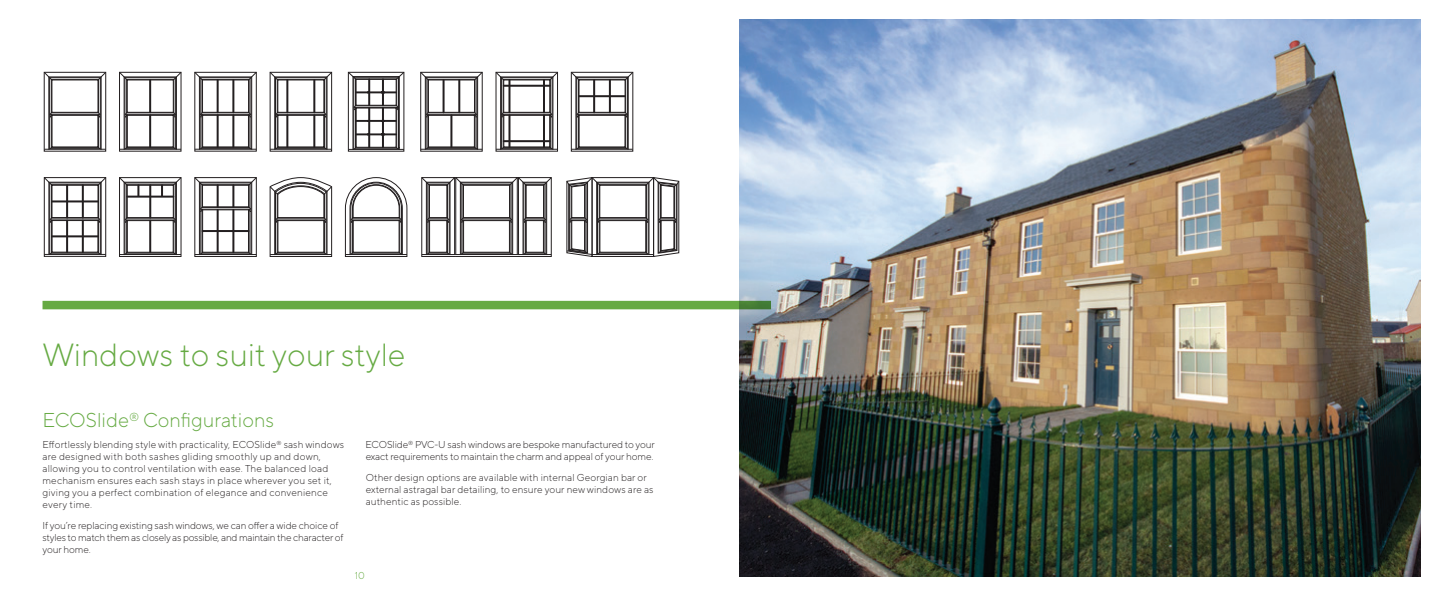
<style>
.page{position:relative;width:1440px;height:596px;background:#fff}
.page>*{position:absolute;margin:0;border:0;box-sizing:border-box;transform-origin:0 0}
.t1{font:300 32px "TT Norms Pro";color:#66aa43}
.t2{font:300 20px "TT Norms Pro";color:#66aa43}
.t3{font:300 10px/12px "TT Norms Pro";letter-spacing:.01em;color:#231f20}
.t4{font:300 10px/12px "TT Norms Pro";letter-spacing:-.02em;color:#231f20}
.t5{font:300 10px/12px "TT Norms Pro";letter-spacing:-.01em;color:#231f20}
.t6{font:300 10px "TT Norms Pro";color:#66aa43}
</style>
<div class="page">
<img style="left:740px;top:20px;width:680px;height:555px">
<svg style="left:98px;top:74px;width:6px;height:6px"></svg>
<svg style="left:46px;top:74px;width:7px;height:7px"></svg>
<div style="left:51px;top:114px;width:48px;height:34px;border:1px solid #231f20"></div>
<div style="left:51px;top:79px;width:48px;height:34px;border:1px solid #231f20"></div>
<div style="left:49px;top:77px;width:52px;height:72px;border:1px solid #231f20"></div>
<div style="left:44px;top:72px;width:62px;height:79px;border:1px solid #231f20"></div>
<svg style="left:495px;top:72px;width:61px;height:78px"></svg>
<div style="left:503px;top:114px;width:48px;height:34px;border:1px solid #231f20"></div>
<div style="left:503px;top:79px;width:48px;height:34px;border:1px solid #231f20"></div>
<div style="left:500px;top:77px;width:53px;height:72px;border:1px solid #231f20"></div>
<div style="left:496px;top:72px;width:62px;height:79px;border:1px solid #231f20"></div>
<svg style="left:270px;top:177px;width:62px;height:80px"></svg>
<svg style="left:345px;top:177px;width:62px;height:80px"></svg>
<div style="left:463px;top:219px;width:47px;height:34px;border:1px solid #231f20"></div>
<div style="left:463px;top:184px;width:47px;height:34px;border:1px solid #231f20"></div>
<div style="left:460px;top:182px;width:53px;height:72px;border:1px solid #231f20"></div>
<hr style="left:456px;top:256px;width:63px;height:1px;background:#231f20">
<div style="left:456px;top:177px;width:61px;height:77px;border:1px solid #231f20"></div>
<svg style="left:509px;top:177px;width:43px;height:80px"></svg>
<svg style="left:421px;top:177px;width:43px;height:80px"></svg>
<div style="left:599px;top:219px;width:48px;height:34px;border:1px solid #231f20"></div>
<div style="left:599px;top:184px;width:48px;height:34px;border:1px solid #231f20"></div>
<div style="left:596px;top:182px;width:53px;height:72px;border:1px solid #231f20"></div>
<div style="left:592px;top:177px;width:62px;height:79px;border:1px solid #231f20"></div>
<svg style="left:645px;top:177px;width:34px;height:80px"></svg>
<svg style="left:566px;top:177px;width:34px;height:80px"></svg>
<svg style="left:121px;top:177px;width:61px;height:78px"></svg>
<div style="left:126px;top:219px;width:48px;height:34px;border:1px solid #231f20"></div>
<div style="left:126px;top:184px;width:48px;height:34px;border:1px solid #231f20"></div>
<div style="left:124px;top:182px;width:53px;height:72px;border:1px solid #231f20"></div>
<div style="left:119px;top:177px;width:62px;height:79px;border:1px solid #231f20"></div>
<svg style="left:313px;top:82px;width:2px;height:63px"></svg>
<svg style="left:286px;top:82px;width:2px;height:63px"></svg>
<svg style="left:323px;top:74px;width:7px;height:6px"></svg>
<svg style="left:272px;top:74px;width:6px;height:7px"></svg>
<div style="left:277px;top:114px;width:48px;height:34px;border:1px solid #231f20"></div>
<div style="left:277px;top:79px;width:48px;height:34px;border:1px solid #231f20"></div>
<div style="left:275px;top:77px;width:52px;height:72px;border:1px solid #231f20"></div>
<div style="left:270px;top:72px;width:62px;height:79px;border:1px solid #231f20"></div>
<svg style="left:149px;top:82px;width:2px;height:63px"></svg>
<svg style="left:173px;top:72px;width:9px;height:8px"></svg>
<svg style="left:121px;top:74px;width:7px;height:7px"></svg>
<div style="left:126px;top:114px;width:48px;height:34px;border:1px solid #231f20"></div>
<div style="left:126px;top:79px;width:48px;height:34px;border:1px solid #231f20"></div>
<div style="left:124px;top:77px;width:53px;height:72px;border:1px solid #231f20"></div>
<div style="left:119px;top:72px;width:62px;height:79px;border:1px solid #231f20"></div>
<svg style="left:573px;top:74px;width:58px;height:43px"></svg>
<div style="left:578px;top:114px;width:48px;height:34px;border:1px solid #231f20"></div>
<div style="left:578px;top:79px;width:48px;height:34px;border:1px solid #231f20"></div>
<div style="left:576px;top:77px;width:52px;height:72px;border:1px solid #231f20"></div>
<div style="left:571px;top:72px;width:62px;height:79px;border:1px solid #231f20"></div>
<svg style="left:194px;top:177px;width:61px;height:78px"></svg>
<div style="left:202px;top:209px;width:47px;height:44px;border:1px solid #231f20"></div>
<div style="left:202px;top:184px;width:47px;height:23px;border:1px solid #231f20"></div>
<div style="left:199px;top:182px;width:53px;height:72px;border:1px solid #231f20"></div>
<div style="left:195px;top:177px;width:62px;height:79px;border:1px solid #231f20"></div>
<svg style="left:350px;top:74px;width:52px;height:75px"></svg>
<div style="left:355px;top:107px;width:42px;height:41px;border:1px solid #231f20"></div>
<div style="left:355px;top:79px;width:42px;height:27px;border:1px solid #231f20"></div>
<div style="left:353px;top:76px;width:47px;height:73px;border:1px solid #231f20"></div>
<div style="left:348px;top:72px;width:56px;height:79px;border:1px solid #231f20"></div>
<svg style="left:232px;top:82px;width:2px;height:63px"></svg>
<svg style="left:217px;top:82px;width:2px;height:63px"></svg>
<svg style="left:248px;top:74px;width:7px;height:6px"></svg>
<svg style="left:194px;top:72px;width:9px;height:9px"></svg>
<div style="left:202px;top:114px;width:47px;height:34px;border:1px solid #231f20"></div>
<div style="left:202px;top:79px;width:47px;height:34px;border:1px solid #231f20"></div>
<div style="left:199px;top:77px;width:53px;height:72px;border:1px solid #231f20"></div>
<div style="left:195px;top:72px;width:62px;height:79px;border:1px solid #231f20"></div>
<svg style="left:44px;top:177px;width:62px;height:78px"></svg>
<div style="left:51px;top:219px;width:48px;height:34px;border:1px solid #231f20"></div>
<svg style="left:451px;top:117px;width:1px;height:28px"></svg>
<svg style="left:458px;top:82px;width:2px;height:28px"></svg>
<svg style="left:443px;top:82px;width:1px;height:28px"></svg>
<svg style="left:474px;top:72px;width:9px;height:8px"></svg>
<svg style="left:420px;top:72px;width:9px;height:9px"></svg>
<div style="left:428px;top:114px;width:47px;height:34px;border:1px solid #231f20"></div>
<div style="left:428px;top:79px;width:47px;height:34px;border:1px solid #231f20"></div>
<div style="left:425px;top:77px;width:53px;height:72px;border:1px solid #231f20"></div>
<div style="left:421px;top:72px;width:61px;height:79px;border:1px solid #231f20"></div>
<div style="left:43px;top:300px;width:728px;height:9px;background:#66aa43"></div>
<h1 class="t1" style="left:43px;top:334px;width:365px">Windows to suit your style</h1>
<h2 class="t2" style="left:43px;top:407px;width:233px">ECOSlide<sup>®</sup> Configurations</h2>
<p class="t3" style="left:43px;top:438px;width:303px">Effortlessly blending style with practicality, ECOSlide<sup>®</sup> sash windows are designed with both sashes gliding smoothly up and down, allowing you to control ventilation with ease. The balanced load mechanism ensures each sash stays in place wherever you set it, giving you a perfect combination of elegance and convenience every time.</p>
<p class="t4" style="left:43px;top:518px;width:302px">If you’re replacing existing sash windows, we can offer a wide choice of styles to match them as closely as possible, and maintain the character of your home.</p>
<p class="t5" style="left:366px;top:438px;width:291px">ECOSlide<sup>®</sup> PVC-U sash windows are bespoke manufactured to your exact requirements to maintain the charm and appeal of your home.</p>
<p class="t3" style="left:366px;top:470px;width:289px">Other design options are available with internal Georgian bar or external astragal bar detailing, to ensure your new windows are as authentic as possible.</p>
<p class="t6" style="left:355px;top:568px;width:12px">10</p>
</div>
